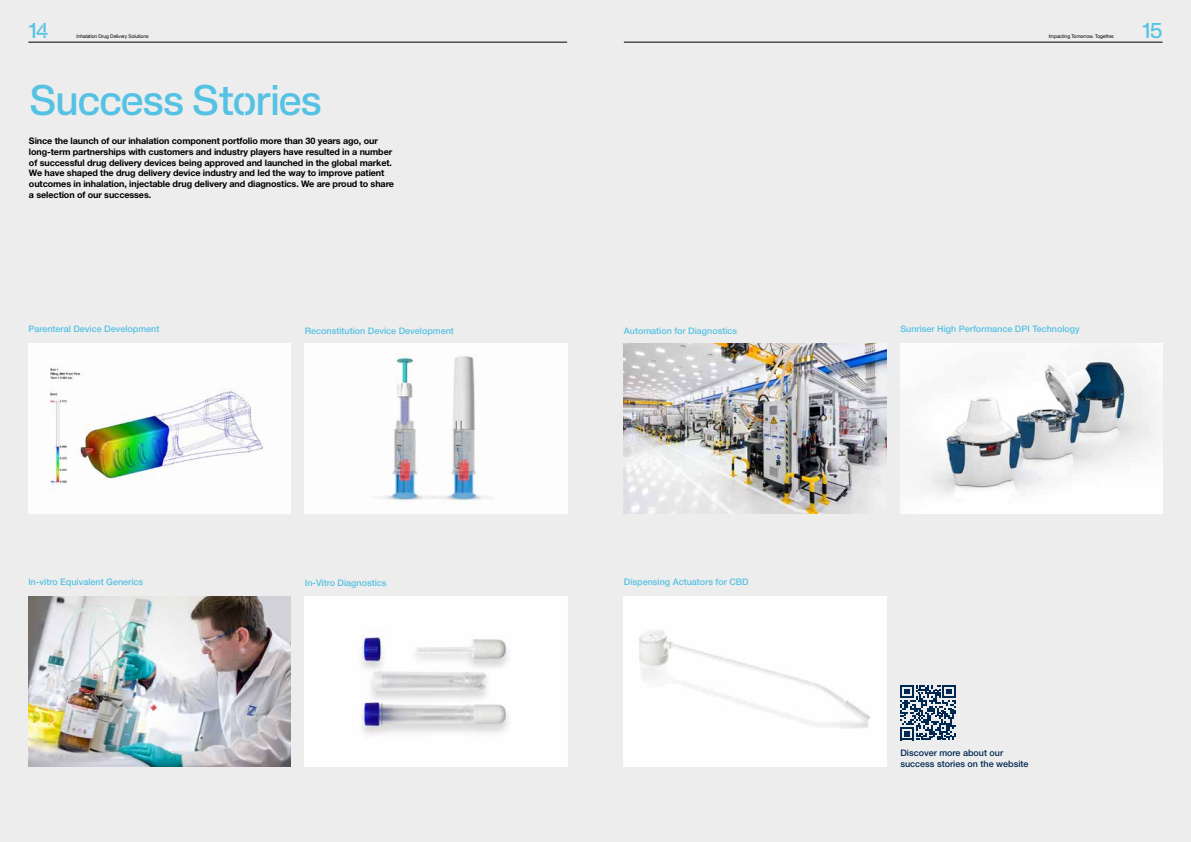
<style>
.page{position:relative;width:1191px;height:842px;background:#ededed}
.page>*{position:absolute;margin:0;border:0;box-sizing:border-box;transform-origin:0 0}
.t1{font:500 40px "H&T Stencil";letter-spacing:-.04em;color:#55c2e4}
.t2{font:500 20px "H&T Stencil";color:#55c2e4}
.t3{font:700 9px/10.8px "Helvetica Neue LT Pro";letter-spacing:-.01em;color:#000}
.t4{font:500 9px "Helvetica Neue LT Pro";color:#55c2e4}
.t5{font:500 9px/10.8px "Helvetica Neue LT Pro";color:#002851}
.t6{font:5px "Helvetica Neue LT Pro";letter-spacing:-.02em;color:#000}
</style>
<div class="page">
<img style="left:28px;top:343px;width:263px;height:170px">
<img style="left:900px;top:343px;width:262px;height:170px">
<img style="left:28px;top:596px;width:263px;height:170px">
<div style="left:624px;top:596px;width:262px;height:170px;background:#fefefe"></div>
<img style="left:305px;top:343px;width:262px;height:170px">
<img style="left:624px;top:343px;width:262px;height:170px">
<img style="left:305px;top:596px;width:262px;height:170px">
<svg style="left:900px;top:685px;width:56px;height:55px"></svg>
<hr style="left:624px;top:42px;width:538px;height:1px;background:#000">
<hr style="left:28px;top:42px;width:539px;height:1px;background:#000">
<h2 class="t2" style="left:28px;top:13px;width:22px">14</h2>
<p class="t6" style="left:77px;top:33px;width:73px">Inhalation Drug Delivery Solutions</p>
<p class="t6" style="left:1048px;top:33px;width:67px">Impacting Tomorrow. Together.</p>
<h2 class="t2" style="left:1142px;top:13px;width:22px">15</h2>
<h1 class="t1" style="left:29px;top:66px;width:295px">Success Stories</h1>
<p class="t3" style="left:29px;top:135px;width:367px">Since the launch of our inhalation component portfolio more than 30 years ago, our long-term partnerships with customers and industry players have resulted in a number of successful drug delivery devices being approved and launched in the global market.<br>We have shaped the drug delivery device industry and led the way to improve patient outcomes in inhalation, injectable drug delivery and diagnostics. We are proud to share a selection of our successes.</p>
<p class="t4" style="left:28px;top:324px;width:133px">Parenteral Device Development</p>
<p class="t4" style="left:900px;top:324px;width:181px">Sunriser High Performance DPI Technology</p>
<p class="t4" style="left:305px;top:325px;width:151px">Reconstitution Device Development</p>
<p class="t4" style="left:624px;top:325px;width:115px">Automation for Diagnostics</p>
<p class="t4" style="left:28px;top:576px;width:116px">In-vitro Equivalent Generics</p>
<p class="t4" style="left:624px;top:576px;width:126px">Dispensing Actuators for CBD</p>
<p class="t4" style="left:305px;top:577px;width:83px">In-Vitro Diagnostics</p>
<p class="t5" style="left:900px;top:747px;width:130px">Discover more about our success stories on the website</p>
</div>
